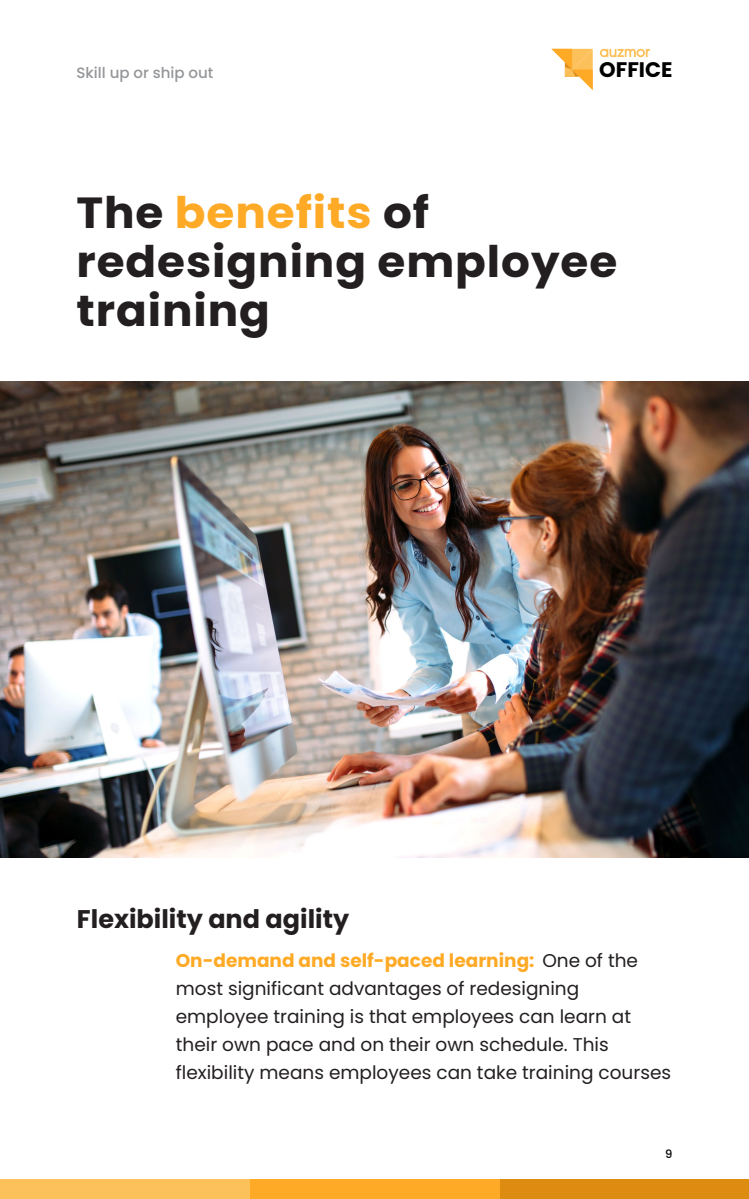
<style>
.page{position:relative;width:749px;height:1199px;background:#fff}
.page>*{position:absolute;margin:0;border:0;box-sizing:border-box;transform-origin:0 0}
.t1{font:700 43.5px/49px "Poppins";letter-spacing:.02em;color:#231f20;scale:1.04 1}
.t2{font:700 25.5px "Poppins";color:#231f20}
.t3{font:700 21.05px "Poppins";color:#000}
.t4{font:18.5px/28px "Poppins";color:#231f20}
.t5{font:500 15px "Poppins";color:#939598}
.t6{font:500 11.5px "Poppins";color:#000}
.s1{color:#ffaa26}
.s2{font-weight:700;color:#ffaa26}
</style>
<div class="page">
<div style="left:500px;top:1180px;width:249px;height:19px;background:#de8b12"></div>
<div style="left:250px;top:1180px;width:250px;height:19px;background:#ffaa26"></div>
<div style="left:0;top:1180px;width:250px;height:19px;background:#fcc15a"></div>
<svg style="left:600px;top:49px;width:50px;height:8px"></svg>
<svg style="left:551px;top:49px;width:42px;height:41px"></svg>
<img style="left:0;top:381px;width:749px;height:476px">
<p class="t5" style="left:77px;top:64px;width:138px">Skill up or ship out</p>
<p class="t3" style="left:599px;top:58px;width:75px">OFFICE</p>
<h1 class="t1" style="left:76px;top:188px;width:521px">The <span class="s1">benefits</span> of redesigning employee training</h1>
<h2 class="t2" style="left:77px;top:904px;width:274px">Flexibility and agility</h2>
<p class="t4" style="left:176px;top:946px;width:497px"><span class="s2">On-demand and self-paced learning:</span> One of the most significant advantages of redesigning employee training is that employees can learn at their own pace and on their own schedule. This flexibility means employees can take training courses</p>
<p class="t6" style="left:665px;top:1147px;width:9px">9</p>
</div>
